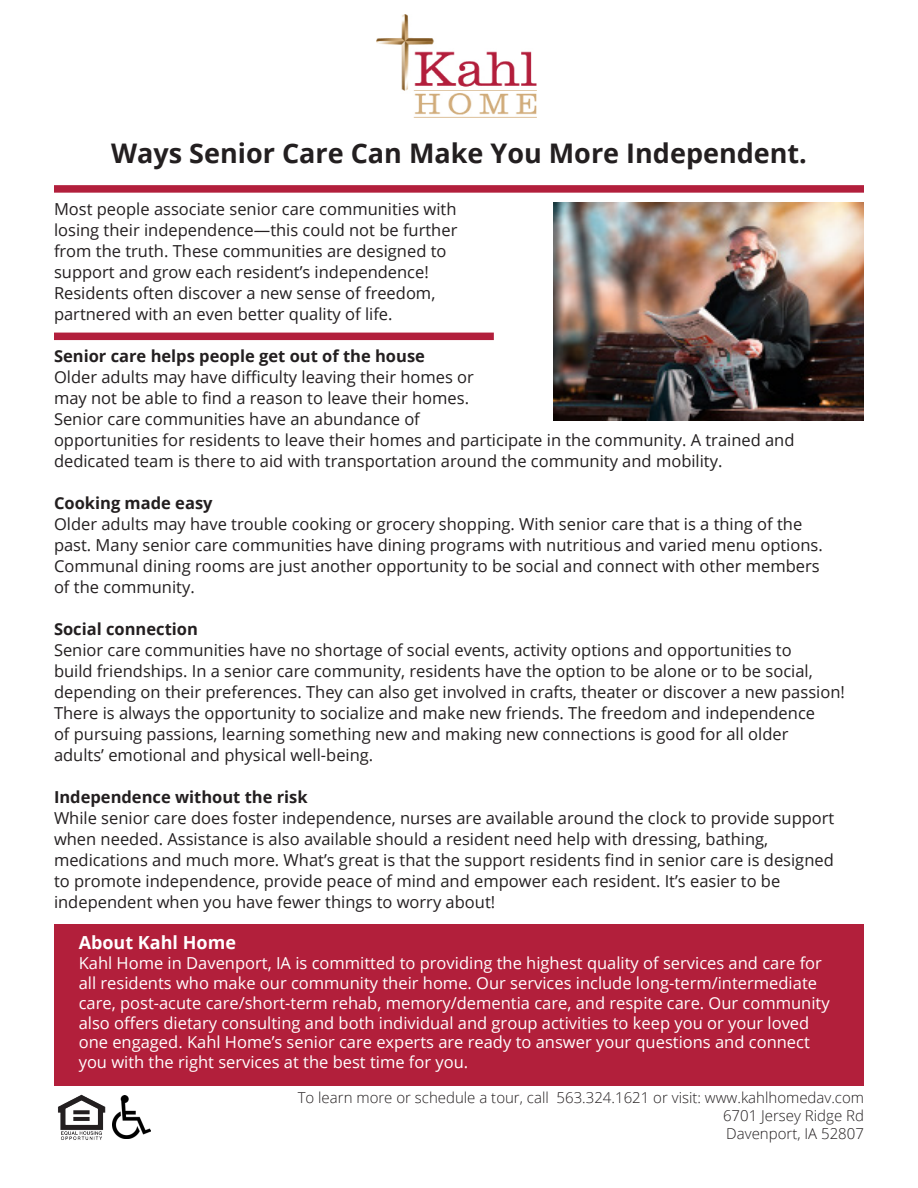
<style>
.page{position:relative;width:918px;height:1188px;background:#fff}
.page>*{position:absolute;margin:0;border:0;box-sizing:border-box;transform-origin:0 0}
.t1{font:700 27px "Open Sans";color:#231f20}
.t2{font:700 18px "Open Sans";color:#fff}
.t3{font:16.5px/21px "Open Sans";color:#231f20}
.t4{font:16.5px/19.8px "Open Sans";color:#fff}
.t5{font:700 16.5px "Open Sans";color:#231f20}
.t6{font:300 15px/18px "Open Sans";color:#231f20;text-align:right}
</style>
<div class="page">
<img style="left:553px;top:203px;width:311px;height:218px">
<div style="left:54px;top:185px;width:810px;height:8px;background:#b21f3c"></div>
<img style="left:58px;top:1094px;width:48px;height:46px">
<img style="left:113px;top:1095px;width:38px;height:43px">
<img style="left:377px;top:14px;width:160px;height:104px">
<div style="left:54px;top:924px;width:810px;height:162px;background:#b21f3b"></div>
<div style="left:54px;top:333px;width:440px;height:7px;background:#b21f3c"></div>
<p class="t1" style="left:111px;top:134px;width:697px">Ways Senior Care Can Make You More Independent.</p>
<p class="t3" style="left:54px;top:199px;width:404px">Most people associate senior care communities with</p>
<p class="t3" style="left:54px;top:220px;width:405px">losing their independence—this could not be further</p>
<p class="t3" style="left:54px;top:241px;width:394px">from the truth. These communities are designed to</p>
<p class="t3" style="left:54px;top:262px;width:376px">support and grow each resident’s independence!</p>
<p class="t3" style="left:54px;top:283px;width:383px">Residents often discover a new sense of freedom,</p>
<p class="t3" style="left:54px;top:304px;width:340px">partnered with an even better quality of life.</p>
<p class="t5" style="left:54px;top:345px;width:372px">Senior care helps people get out of the house</p>
<p class="t3" style="left:54px;top:367px;width:421px">Older adults may have difficulty leaving their homes or</p>
<p class="t3" style="left:54px;top:388px;width:417px">may not be able to find a reason to leave their homes.</p>
<p class="t3" style="left:54px;top:409px;width:367px">Senior care communities have an abundance of</p>
<p class="t3" style="left:54px;top:430px;width:742px">opportunities for residents to leave their homes and participate in the community. A trained and</p>
<p class="t3" style="left:54px;top:451px;width:670px">dedicated team is there to aid with transportation around the community and mobility.</p>
<p class="t5" style="left:54px;top:492px;width:160px">Cooking made easy</p>
<p class="t3" style="left:54px;top:514px;width:750px">Older adults may have trouble cooking or grocery shopping. With senior care that is a thing of the</p>
<p class="t3" style="left:54px;top:535px;width:770px">past. Many senior care communities have dining programs with nutritious and varied menu options.</p>
<p class="t3" style="left:54px;top:556px;width:767px">Communal dining rooms are just another opportunity to be social and connect with other members</p>
<p class="t3" style="left:54px;top:577px;width:142px">of the community.</p>
<p class="t5" style="left:54px;top:618px;width:145px">Social connection</p>
<p class="t3" style="left:54px;top:640px;width:739px">Senior care communities have no shortage of social events, activity options and opportunities to</p>
<p class="t3" style="left:54px;top:661px;width:760px">build friendships. In a senior care community, residents have the option to be alone or to be social,</p>
<p class="t3" style="left:54px;top:682px;width:792px">depending on their preferences. They can also get involved in crafts, theater or discover a new passion!<br>There is always the opportunity to socialize and make new friends. The freedom and independence</p>
<p class="t3" style="left:54px;top:724px;width:736px">of pursuing passions, learning something new and making new connections is good for all older</p>
<p class="t3" style="left:54px;top:745px;width:321px">adults’ emotional and physical well-being.</p>
<p class="t5" style="left:54px;top:786px;width:255px">Independence without the risk</p>
<p class="t3" style="left:54px;top:808px;width:782px">While senior care does foster independence, nurses are available around the clock to provide support when needed. Assistance is also available should a resident need help with dressing, bathing,</p>
<p class="t3" style="left:54px;top:850px;width:781px">medications and much more. What’s great is that the support residents find in senior care is designed</p>
<p class="t3" style="left:54px;top:871px;width:728px">to promote independence, provide peace of mind and empower each resident. It’s easier to be</p>
<p class="t3" style="left:54px;top:892px;width:443px">independent when you have fewer things to worry about!</p>
<p class="t2" style="left:79px;top:930px;width:159px">About Kahl Home</p>
<p class="t4" style="left:79px;top:953px;width:753px">Kahl Home in Davenport, IA is committed to providing the highest quality of services and care for all residents who make our community their home. Our services include long-term/intermediate care, post-acute care/short-term rehab, memory/dementia care, and respite care. Our community also offers dietary consulting and both individual and group activities to keep you or your loved one engaged. Kahl Home’s senior care experts are ready to answer your questions and connect you with the right services at the best time for you.</p>
<p class="t6" style="left:298px;top:1089px;width:568px">To learn more or schedule a tour, call 563.324.1621 or visit: www.kahlhomedav.com<br>6701 Jersey Ridge Rd</p>
<p class="t6" style="left:726px;top:1125px;width:139px">Davenport, IA 52807</p>
</div>
